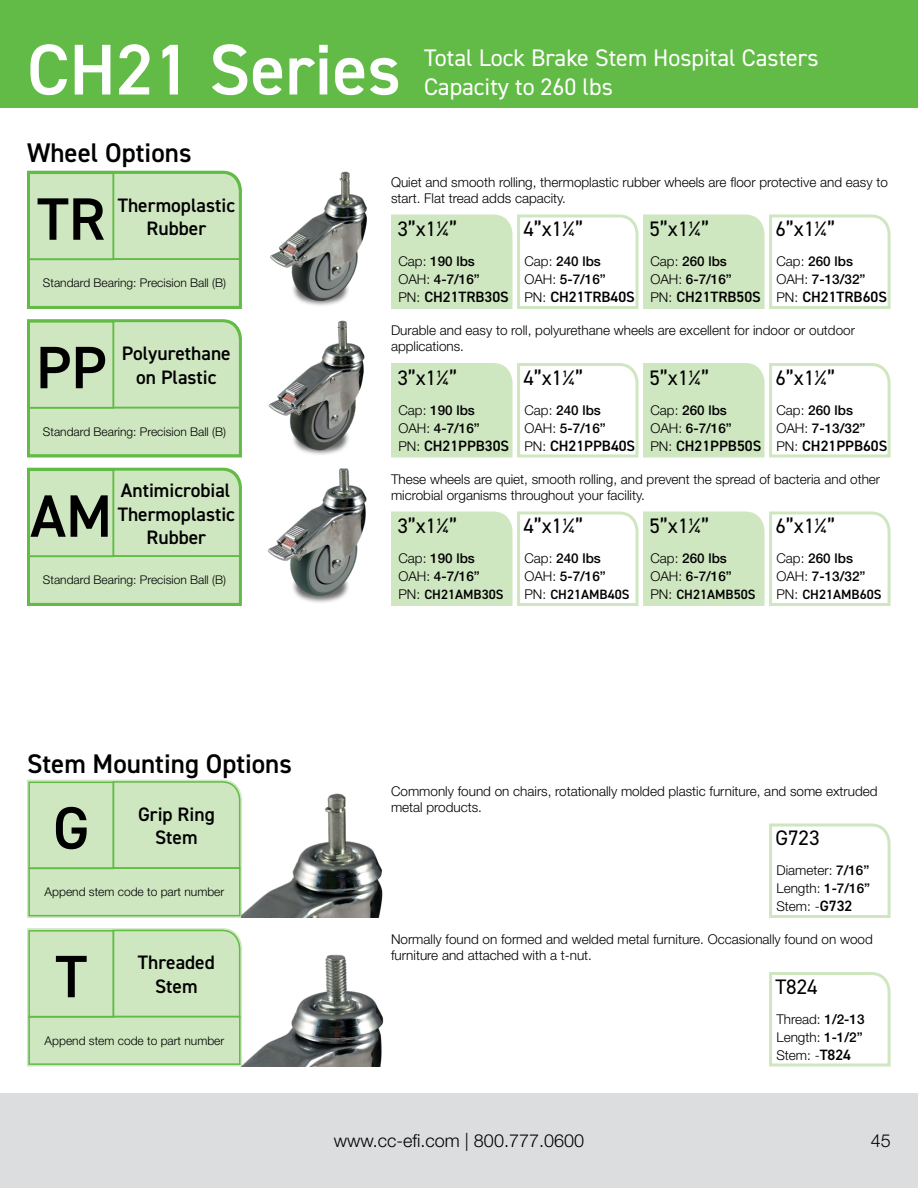
<style>
.page{position:relative;width:918px;height:1188px;background:#fff}
.page>*{position:absolute;margin:0;border:0;box-sizing:border-box;transform-origin:0 0}
.t1{font:600 72px "DIN2014";color:#fff}
.t2{font:600 60px "DIN2014";color:#000}
.t3{font:600 27px "DIN2014";color:#000}
.t4{font:24px "DIN2014";color:#fff}
.t5{font:21px "DIN2014";color:#000}
.t6{font:600 19.5px/23.4px "DIN2014";color:#000;text-align:center}
.t7{font:300 18px "Helvetica Neue LT Pro";color:#000}
.t8{font:600 15px "DIN2014";color:#000}
.t9{font:300 13.5px/16.2px "Helvetica Neue LT Pro";color:#000}
.t10{font:500 13.5px/18px "Helvetica Neue LT Pro";color:#000}
.t11{font:600 13.5px "DIN2014";color:#000}
.t12{font:300 12px "Helvetica Neue LT Pro";color:#000}
.s1{font-weight:300}
.s2{font-family:"Helvetica Neue LT Pro";font-weight:300;font-size:13.5px}
.s3{font-family:"Helvetica Neue LT Pro";font-weight:300}
.s4{font-weight:500}
.s5{font-family:"DIN2014";font-weight:600;font-size:15px}
</style>
<div class="page">
<div style="left:0;top:1094px;width:918px;height:94px;background:#dcddde"></div>
<div style="left:0;top:0;width:918px;height:108px;background:#62bb46"></div>
<div style="left:27px;top:319px;width:215px;height:139px;background:#cfe7c1"></div>
<img style="left:268px;top:320px;width:97px;height:135px">
<div style="left:28px;top:407px;width:213px;height:49px;border:2px solid #62bb46"></div>
<svg style="left:391px;top:363px;width:500px;height:95px"></svg>
<div style="left:28px;top:321px;width:86px;height:88px;border:2px solid #62bb46"></div>
<div style="left:27px;top:170px;width:215px;height:139px;background:#cfe7c1"></div>
<img style="left:270px;top:171px;width:97px;height:135px">
<div style="left:28px;top:173px;width:86px;height:87px;border:2px solid #62bb46"></div>
<div style="left:28px;top:258px;width:213px;height:49px;border:2px solid #62bb46"></div>
<svg style="left:391px;top:214px;width:500px;height:95px"></svg>
<div style="left:27px;top:467px;width:215px;height:139px;background:#cfe7c1"></div>
<img style="left:267px;top:468px;width:100px;height:135px">
<div style="left:28px;top:470px;width:86px;height:87px;border:2px solid #62bb46"></div>
<div style="left:28px;top:555px;width:213px;height:49px;border:2px solid #62bb46"></div>
<svg style="left:391px;top:511px;width:500px;height:95px"></svg>
<div style="left:27px;top:928px;width:216px;height:139px;background:#cfe7c1"></div>
<img style="left:242px;top:952px;width:142px;height:114px">
<svg style="left:769px;top:972px;width:122px;height:95px"></svg>
<div style="left:28px;top:930px;width:86px;height:88px;border:2px solid #62bb46"></div>
<div style="left:28px;top:1016px;width:213px;height:49px;border:2px solid #62bb46"></div>
<div style="left:27px;top:779px;width:215px;height:139px;background:#cfe7c1"></div>
<img style="left:242px;top:793px;width:141px;height:125px">
<svg style="left:769px;top:823px;width:122px;height:95px"></svg>
<div style="left:28px;top:782px;width:86px;height:87px;border:2px solid #62bb46"></div>
<div style="left:28px;top:867px;width:213px;height:49px;border:2px solid #62bb46"></div>
<h1 class="t1" style="left:27px;top:22px;width:376px">CH21 Series</h1>
<h3 class="t3" style="left:27px;top:135px;width:166px">Wheel Options</h3>
<h3 class="t4" style="left:424px;top:42px;width:396px">Total Lock Brake Stem Hospital Casters</h3>
<h3 class="t4" style="left:424px;top:71px;width:190px">Capacity to 260 lbs</h3>
<h2 class="t2" style="left:37px;top:179px;width:70px">TR</h2>
<p class="t12" style="left:43px;top:276px;width:184px">Standard Bearing: Precision Ball (B)</p>
<h3 class="t6" style="left:118px;top:193px;width:119px">Thermoplastic<br>Rubber</h3>
<h2 class="t2" style="left:36px;top:328px;width:72px">PP</h2>
<h3 class="t6" style="left:122px;top:342px;width:110px">Polyurethane on Plastic</h3>
<p class="t12" style="left:43px;top:424px;width:184px">Standard Bearing: Precision Ball (B)</p>
<p class="t9" style="left:391px;top:174px;width:498px">Quiet and smooth rolling, thermoplastic rubber wheels are floor protective and easy to start. Flat tread adds capacity.</p>
<h3 class="t5" style="left:523px;top:216px;width:61px">4”x11/4”</h3>
<p class="t10" style="left:524px;top:252px;width:83px"><span class="s1">Cap:</span> 240 lbs<br><span class="s1">OAH:</span> 5-7/16”</p>
<p class="t8" style="left:524px;top:287px;width:112px"><span class="s2">PN:</span> CH21TRB40S</p>
<h3 class="t5" style="left:649px;top:216px;width:61px">5”x11/4”</h3>
<p class="t10" style="left:650px;top:252px;width:83px"><span class="s1">Cap:</span> 260 lbs<br><span class="s1">OAH:</span> 6-7/16”</p>
<p class="t8" style="left:650px;top:287px;width:112px"><span class="s2">PN:</span> CH21TRB50S</p>
<h3 class="t5" style="left:775px;top:216px;width:61px">6”x11/4”</h3>
<p class="t10" style="left:776px;top:252px;width:91px"><span class="s1">Cap:</span> 260 lbs<br><span class="s1">OAH:</span> 7-13/32”</p>
<p class="t8" style="left:776px;top:287px;width:112px"><span class="s2">PN:</span> CH21TRB60S</p>
<h3 class="t5" style="left:397px;top:216px;width:61px">3”x11/4”</h3>
<p class="t10" style="left:398px;top:252px;width:83px"><span class="s1">Cap:</span> 190 lbs<br><span class="s1">OAH:</span> 4-7/16”</p>
<p class="t8" style="left:398px;top:287px;width:112px"><span class="s2">PN:</span> CH21TRB30S</p>
<p class="t9" style="left:391px;top:322px;width:465px">Durable and easy to roll, polyurethane wheels are excellent for indoor or outdoor applications.</p>
<h3 class="t5" style="left:523px;top:364px;width:61px">4”x11/4”</h3>
<p class="t10" style="left:524px;top:401px;width:83px"><span class="s1">Cap:</span> 240 lbs<br><span class="s1">OAH:</span> 5-7/16”</p>
<p class="t8" style="left:524px;top:436px;width:112px"><span class="s2">PN:</span> CH21PPB40S</p>
<h3 class="t5" style="left:649px;top:364px;width:61px">5”x11/4”</h3>
<p class="t10" style="left:650px;top:401px;width:83px"><span class="s1">Cap:</span> 260 lbs<br><span class="s1">OAH:</span> 6-7/16”</p>
<p class="t8" style="left:650px;top:436px;width:112px"><span class="s2">PN:</span> CH21PPB50S</p>
<h3 class="t5" style="left:775px;top:364px;width:61px">6”x11/4”</h3>
<p class="t10" style="left:776px;top:401px;width:91px"><span class="s1">Cap:</span> 260 lbs<br><span class="s1">OAH:</span> 7-13/32”</p>
<p class="t8" style="left:776px;top:436px;width:112px"><span class="s2">PN:</span> CH21PPB60S</p>
<h3 class="t5" style="left:397px;top:364px;width:61px">3”x11/4”</h3>
<p class="t10" style="left:398px;top:401px;width:83px"><span class="s1">Cap:</span> 190 lbs<br><span class="s1">OAH:</span> 4-7/16”</p>
<p class="t8" style="left:398px;top:435px;width:112px"><span class="s2">PN:</span> CH21PPB30S</p>
<h3 class="t6" style="left:118px;top:478px;width:119px">Antimicrobial<br>Thermoplastic<br>Rubber</h3>
<p class="t9" style="left:391px;top:471px;width:491px">These wheels are quiet, smooth rolling, and prevent the spread of bacteria and other microbial organisms throughout your facility.</p>
<h2 class="t2" style="left:30px;top:476px;width:83px">AM</h2>
<p class="t12" style="left:43px;top:573px;width:184px">Standard Bearing: Precision Ball (B)</p>
<h3 class="t5" style="left:523px;top:513px;width:61px">4”x11/4”</h3>
<p class="t10" style="left:524px;top:549px;width:83px"><span class="s1">Cap:</span> 240 lbs<br><span class="s1">OAH:</span> 5-7/16”</p>
<p class="t11" style="left:524px;top:586px;width:107px"><span class="s3">PN:</span> CH21AMB40S</p>
<h3 class="t5" style="left:649px;top:513px;width:61px">5”x11/4”</h3>
<p class="t10" style="left:650px;top:549px;width:83px"><span class="s1">Cap:</span> 260 lbs<br><span class="s1">OAH:</span> 6-7/16”</p>
<p class="t11" style="left:650px;top:586px;width:107px"><span class="s3">PN:</span> CH21AMB50S</p>
<h3 class="t5" style="left:775px;top:513px;width:61px">6”x11/4”</h3>
<p class="t10" style="left:776px;top:549px;width:91px"><span class="s1">Cap:</span> 260 lbs<br><span class="s1">OAH:</span> 7-13/32”</p>
<p class="t11" style="left:776px;top:586px;width:107px"><span class="s3">PN:</span> CH21AMB60S</p>
<h3 class="t5" style="left:397px;top:513px;width:61px">3”x11/4”</h3>
<p class="t10" style="left:398px;top:549px;width:83px"><span class="s1">Cap:</span> 190 lbs<br><span class="s1">OAH:</span> 4-7/16”</p>
<p class="t11" style="left:398px;top:585px;width:107px"><span class="s3">PN:</span> CH21AMB30S</p>
<h3 class="t3" style="left:27px;top:746px;width:267px">Stem Mounting Options</h3>
<h2 class="t2" style="left:53px;top:788px;width:38px">G</h2>
<p class="t12" style="left:45px;top:885px;width:181px">Append stem code to part number</p>
<h3 class="t6" style="left:138px;top:802px;width:78px">Grip Ring<br>Stem</h3>
<h2 class="t2" style="left:55px;top:937px;width:33px">T</h2>
<p class="t12" style="left:45px;top:1033px;width:181px">Append stem code to part number</p>
<h3 class="t6" style="left:138px;top:951px;width:79px">Threaded<br>Stem</h3>
<p class="t9" style="left:391px;top:783px;width:488px">Commonly found on chairs, rotationally molded plastic furniture, and some extruded metal products.</p>
<h3 class="t5" style="left:775px;top:825px;width:46px">G723</h3>
<p class="t9" style="left:776px;top:861px;width:95px;line-height:18px;text-align:justify">Diameter: <span class="s4">7/16” </span>Length: <span class="s4">1-7/16” </span>Stem: -<span class="s5">G732</span></p>
<p class="t9" style="left:391px;top:931px;width:483px">Normally found on formed and welded metal furniture. Occasionally found on wood furniture and attached with a t-nut.</p>
<h3 class="t5" style="left:775px;top:973px;width:44px">T824</h3>
<p class="t9" style="left:776px;top:1010px;width:90px;line-height:18px">Thread: <span class="s4">1/2-13<br></span>Length: <span class="s4">1-1/2”<br></span>Stem: -<span class="s5">T824</span></p>
<h3 class="t7" style="left:334px;top:1130px;width:252px">www.cc-efi.com | 800.777.0600</h3>
<h3 class="t7" style="left:871px;top:1130px;width:22px">45</h3>
</div>
